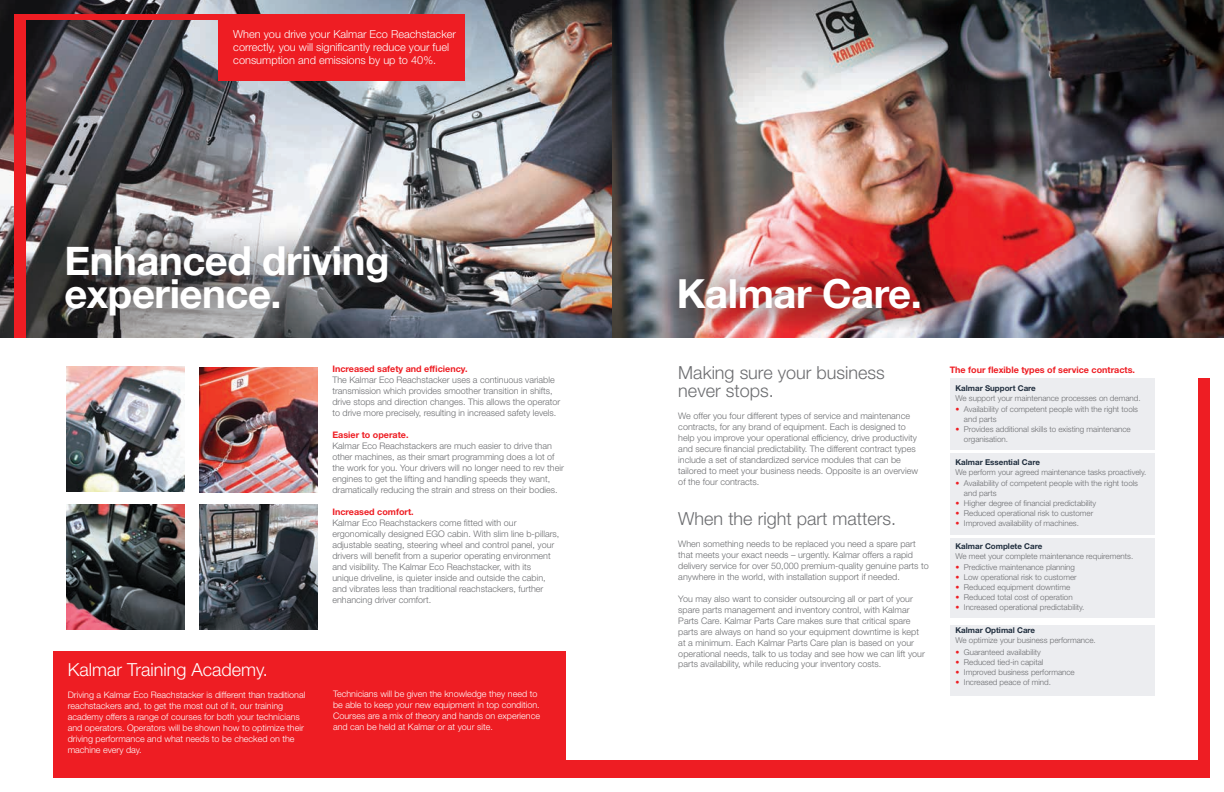
<style>
.page{position:relative;width:1224px;height:792px;background:#fff}
.page>*{position:absolute;margin:0;border:0;box-sizing:border-box;transform-origin:0 0}
.t1{font:700 40px/33.7px "Helvetica Neue";letter-spacing:-.01em;color:#fff}
.t2{font:300 18px/18px "Helvetica Neue LT Std";color:#6c6d70}
.t3{font:300 18px "Helvetica Neue LT Std";color:#fff}
.t4{font:300 11px/13px "Helvetica Neue LT Std";color:#fff}
.t5{font:300 9px/11px "Helvetica Neue LT Std";color:#6c6d70}
.t6{font:300 9px/11px "Helvetica Neue LT Std";color:#fff}
.t7{font:700 9px "Helvetica Neue LT Std";color:#ee1d23}
.t8{font:300 8px/10px "Helvetica Neue LT Std";color:#6c6d70}
.t9{font:700 8px "Helvetica Neue LT Std";color:#1f2d3d}
.s1{color:#ee1d23}
</style>
<div class="page">
<img style="left:0;top:0;width:1224px;height:338px">
<div style="left:53px;top:652px;width:513px;height:126px;background:#ee1d23"></div>
<div style="left:950px;top:378px;width:205px;height:72px;background:#ecedf0"></div>
<div style="left:950px;top:454px;width:205px;height:81px;background:#ecedf0"></div>
<div style="left:950px;top:538px;width:205px;height:80px;background:#ecedf0"></div>
<div style="left:950px;top:625px;width:205px;height:71px;background:#ecedf0"></div>
<img style="left:628px;top:260px;width:421px;height:72px;border-radius:50%">
<img style="left:199px;top:505px;width:118px;height:125px">
<img style="left:199px;top:368px;width:118px;height:124px">
<img style="left:66px;top:505px;width:119px;height:125px">
<img style="left:66px;top:367px;width:119px;height:125px">
<div style="left:218px;top:14px;width:247px;height:67px;background:#ee1d23"></div>
<div style="left:38px;top:218px;width:377px;height:124px;background:#231f20;opacity:.51"></div>
<div style="left:54px;top:761px;width:1152px;height:17px;background:#ee1d23"></div>
<div style="left:14px;top:14px;width:12px;height:324px;background:#ee1d23"></div>
<div style="left:14px;top:14px;width:425px;height:6px;background:#ee1d23"></div>
<div style="left:1198px;top:378px;width:12px;height:400px;background:#ee1d23"></div>
<p class="t4" style="left:233px;top:28px;width:224px">When you drive your Kalmar Eco Reachstacker correctly, you will significantly reduce your fuel consumption and emissions by up to 40%.</p>
<h1 class="t1" style="left:64px;top:245px;width:327px">Enhanced driving experience.</h1>
<h2 class="t3" style="left:68px;top:659px;width:202px">Kalmar Training Academy.</h2>
<p class="t6" style="left:68px;top:690px;width:239px">Driving a Kalmar Eco Reachstacker is different than traditional reachstackers and, to get the most out of it, our training academy offers a range of courses for both your technicians and operators. Operators will be shown how to optimize their driving performance and what needs to be checked on the machine every day.</p>
<p class="t7" style="left:332px;top:363px;width:137px">Increased safety and efficiency.</p>
<p class="t5" style="left:332px;top:374px;width:230px">The Kalmar Eco Reachstacker uses a continuous variable transmission which provides smoother transition in shifts, drive stops and direction changes. This allows the operator to drive more precisely, resulting in increased safety levels.</p>
<p class="t7" style="left:332px;top:429px;width:78px">Easier to operate.</p>
<p class="t5" style="left:332px;top:440px;width:233px">Kalmar Eco Reachstackers are much easier to drive than other machines, as their smart programming does a lot of the work for you. Your drivers will no longer need to rev their engines to get the lifting and handling speeds they want, dramatically reducing the strain and stress on their bodies.</p>
<p class="t7" style="left:332px;top:506px;width:83px">Increased comfort.</p>
<p class="t5" style="left:332px;top:517px;width:229px">Kalmar Eco Reachstackers come fitted with our ergonomically designed EGO cabin. With slim line b-pillars, adjustable seating, steering wheel and control panel, your drivers will benefit from a superior operating environment and visibility. The Kalmar Eco Reachstacker, with its<br>unique driveline, is quieter inside and outside the cabin, and vibrates less than traditional reachstackers, further enhancing driver comfort.</p>
<p class="t6" style="left:333px;top:688px;width:208px">Technicians will be given the knowledge they need to be able to keep your new equipment in top condition.<br>Courses are a mix of theory and hands on experience and can be held at Kalmar or at your site.</p>
<h1 class="t1" style="left:677px;top:278px;width:247px">Kalmar Care.</h1>
<h2 class="t2" style="left:678px;top:363px;width:208px">Making sure your business never stops.</h2>
<p class="t5" style="left:678px;top:410px;width:241px">We offer you four different types of service and maintenance contracts, for any brand of equipment. Each is designed to help you improve your operational efficiency, drive productivity and secure financial predictability. The different contract types include a set of standardized service modules that can be tailored to meet your business needs. Opposite is an overview of the four contracts.</p>
<h2 class="t2" style="left:678px;top:509px;width:219px">When the right part matters.</h2>
<p class="t5" style="left:678px;top:538px;width:252px">When something needs to be replaced you need a spare part that meets your exact needs – urgently. Kalmar offers a rapid delivery service for over 50,000 premium-quality genuine parts to anywhere in the world, with installation support if needed.</p>
<p class="t5" style="left:678px;top:593px;width:248px">You may also want to consider outsourcing all or part of your spare parts management and inventory control, with Kalmar Parts Care. Kalmar Parts Care makes sure that critical spare parts are always on hand so your equipment downtime is kept at a minimum. Each Kalmar Parts Care plan is based on your operational needs, talk to us today and see how we can lift your parts availability, while reducing your inventory costs.</p>
<p class="t7" style="left:950px;top:364px;width:187px">The four flexible types of service contracts.</p>
<p class="t9" style="left:955px;top:383px;width:82px">Kalmar Support Care</p>
<p class="t8" style="left:955px;top:393px;width:187px">We support your maintenance processes on demand.</p>
<p class="t8" style="left:964px;top:404px;width:176px;text-indent:-9px"><span class="s1">•</span> Availability of competent people with the right tools and parts</p>
<p class="t8" style="left:964px;top:424px;width:168px;text-indent:-9px"><span class="s1">•</span> Provides additional skills to existing maintenance organisation.</p>
<p class="t9" style="left:955px;top:457px;width:86px">Kalmar Essential Care</p>
<p class="t8" style="left:955px;top:467px;width:192px">We perform your agreed maintenance tasks proactively.</p>
<p class="t8" style="left:964px;top:478px;width:176px;text-indent:-9px"><span class="s1">•</span> Availability of competent people with the right tools and parts</p>
<p class="t8" style="left:955px;top:498px;width:142px"><span class="s1">•</span> Higher degree of financial predictability</p>
<p class="t8" style="left:955px;top:508px;width:139px"><span class="s1">•</span> Reduced operational risk to customer</p>
<p class="t8" style="left:955px;top:518px;width:125px"><span class="s1">•</span> Improved availability of machines.</p>
<p class="t9" style="left:955px;top:541px;width:88px">Kalmar Complete Care</p>
<p class="t8" style="left:955px;top:551px;width:179px">We meet your complete maintenance requirements.</p>
<p class="t8" style="left:955px;top:562px;width:121px"><span class="s1">•</span> Predictive maintenance planning</p>
<p class="t8" style="left:955px;top:572px;width:123px"><span class="s1">•</span> Low operational risk to customer</p>
<p class="t8" style="left:955px;top:582px;width:116px"><span class="s1">•</span> Reduced equipment downtime</p>
<p class="t8" style="left:955px;top:592px;width:119px"><span class="s1">•</span> Reduced total cost of operation</p>
<p class="t8" style="left:955px;top:602px;width:130px"><span class="s1">•</span> Increased operational predictability.</p>
<p class="t9" style="left:955px;top:625px;width:81px">Kalmar Optimal Care</p>
<p class="t8" style="left:955px;top:635px;width:142px">We optimize your business performance.</p>
<p class="t8" style="left:955px;top:647px;width:87px"><span class="s1">•</span> Guaranteed availability</p>
<p class="t8" style="left:955px;top:657px;width:89px"><span class="s1">•</span> Reduced tied-in capital</p>
<p class="t8" style="left:955px;top:667px;width:121px"><span class="s1">•</span> Improved business performance</p>
<p class="t8" style="left:955px;top:677px;width:97px"><span class="s1">•</span> Increased peace of mind.</p>
</div>
